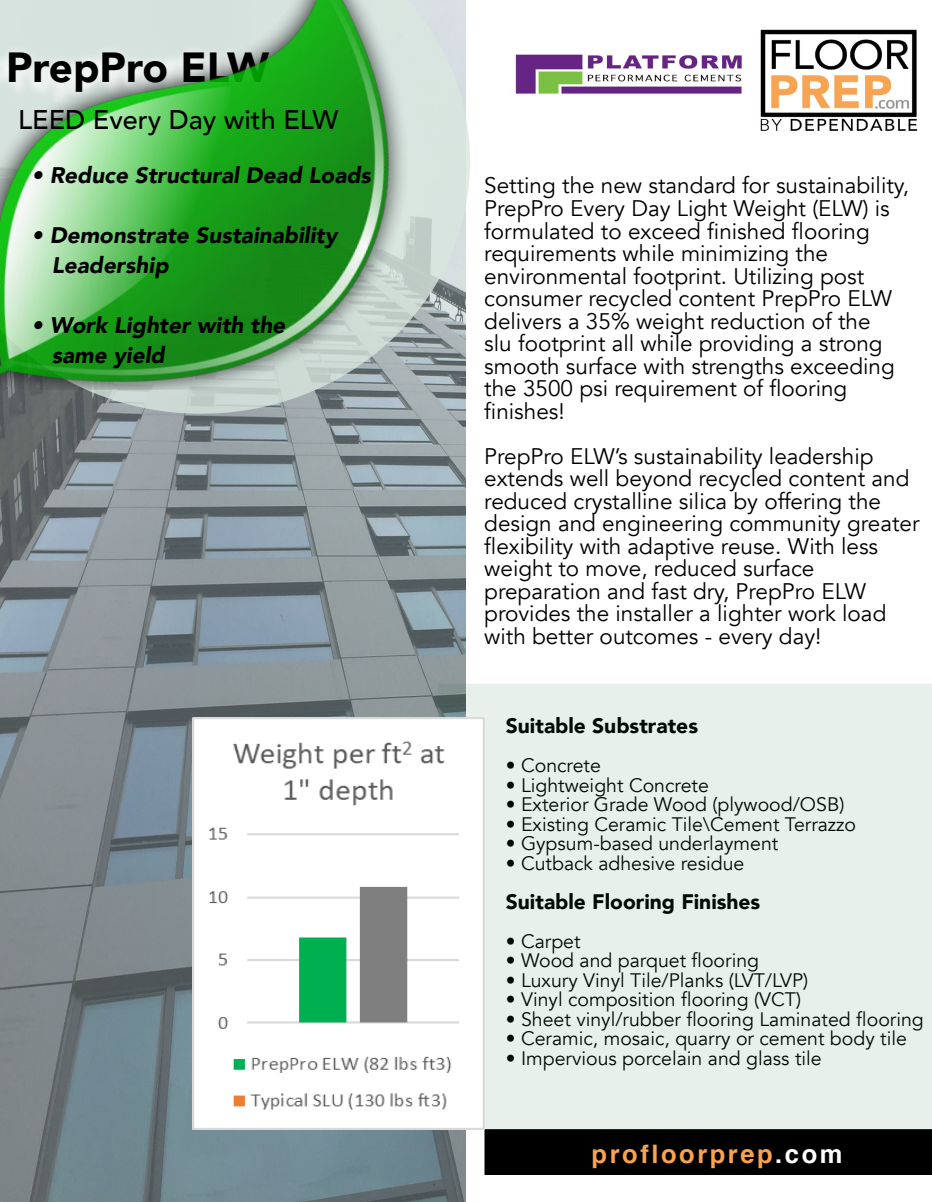
<style>
.page{position:relative;width:932px;height:1202px;background:#fff}
.page>*{position:absolute;margin:0;border:0;box-sizing:border-box;transform-origin:0 0}
.t1{font:900 42px "Avenir";color:#000}
.t2{font:500 27px "Avenir";color:#000}
.t3{font:700 25.5px "Helvetica";letter-spacing:.1em;color:#f9a350}
.t4{font:22.5px/22.5px "Avenir";color:#000}
.t5{font:italic 900 22.5px/30px "Avenir";color:#000}
.t6{font:900 21px "Avenir";color:#000}
.t7{font:19.5px "Avenir";color:#000}
.s1{color:#fff}
</style>
<div class="page">
<img style="left:0;top:416px;width:466px;height:786px">
<svg style="left:0;top:0;width:470px;height:416px;background:#b3bdbd"></svg>
<div style="left:484px;top:1129px;width:448px;height:45px;background:#000"></div>
<img style="left:760px;top:29px;width:158px;height:101px">
<div style="left:438px;top:683px;width:494px;height:446px;background:#e8f0eb"></div>
<img style="left:192px;top:717px;width:292px;height:412px">
<img style="left:0;top:0;width:431px;height:390px">
<img style="left:515px;top:54px;width:227px;height:40px">
<h1 class="t1" style="left:6px;top:32px;width:264px">PrepPro ELW</h1>
<p class="t2" style="left:18px;top:96px;width:322px">LEED Every Day with ELW</p>
<p class="t5" style="left:32px;top:160px;width:341px">• Reduce Structural Dead Loads</p>
<p class="t5" style="left:52px;top:220px;width:287px;text-indent:-20px">• Demonstrate Sustainability<br>Leadership</p>
<p class="t5" style="left:52px;top:310px;width:235px;text-indent:-20px">• Work Lighter with the same yield</p>
<p class="t4" style="left:484px;top:175px;width:426px">Setting the new standard for sustainability, PrepPro Every Day Light Weight (ELW) is formulated to exceed finished flooring requirements while minimizing the environmental footprint. Utilizing post consumer recycled content PrepPro ELW delivers a 35% weight reduction of the<br>slu footprint all while providing a strong smooth surface with strengths exceeding the 3500 psi requirement of flooring finishes!</p>
<p class="t4" style="left:484px;top:445px;width:436px">PrepPro ELW’s sustainability leadership extends well beyond recycled content and reduced crystalline silica by offering the design and engineering community greater flexibility with adaptive reuse. With less weight to move, reduced surface preparation and fast dry, PrepPro ELW provides the installer a lighter work load with better outcomes - every day!</p>
<p class="t6" style="left:506px;top:707px;width:194px">Suitable Substrates</p>
<p class="t7" style="left:506px;top:753px;width:96px">• Concrete</p>
<p class="t7" style="left:506px;top:773px;width:204px">• Lightweight Concrete</p>
<p class="t7" style="left:506px;top:792px;width:340px">• Exterior Grade Wood (plywood/OSB)</p>
<p class="t7" style="left:506px;top:812px;width:352px">• Existing Ceramic Tile\Cement Terrazzo</p>
<p class="t7" style="left:506px;top:831px;width:274px">• Gypsum-based underlayment</p>
<p class="t7" style="left:506px;top:851px;width:240px">• Cutback adhesive residue</p>
<p class="t6" style="left:506px;top:883px;width:256px">Suitable Flooring Finishes</p>
<p class="t7" style="left:506px;top:929px;width:76px">• Carpet</p>
<p class="t7" style="left:506px;top:948px;width:255px">• Wood and parquet flooring</p>
<p class="t7" style="left:506px;top:968px;width:304px">• Luxury Vinyl Tile/Planks (LVT/LVP)</p>
<p class="t7" style="left:506px;top:987px;width:297px">• Vinyl composition flooring (VCT)</p>
<p class="t7" style="left:506px;top:1007px;width:419px">• Sheet vinyl/rubber flooring Laminated flooring</p>
<p class="t7" style="left:506px;top:1026px;width:402px">• Ceramic, mosaic, quarry or cement body tile</p>
<p class="t7" style="left:506px;top:1046px;width:317px">• Impervious porcelain and glass tile</p>
<p class="t3" style="left:591px;top:1133px;width:252px">profloorprep<span class="s1">.com</span></p>
</div>
